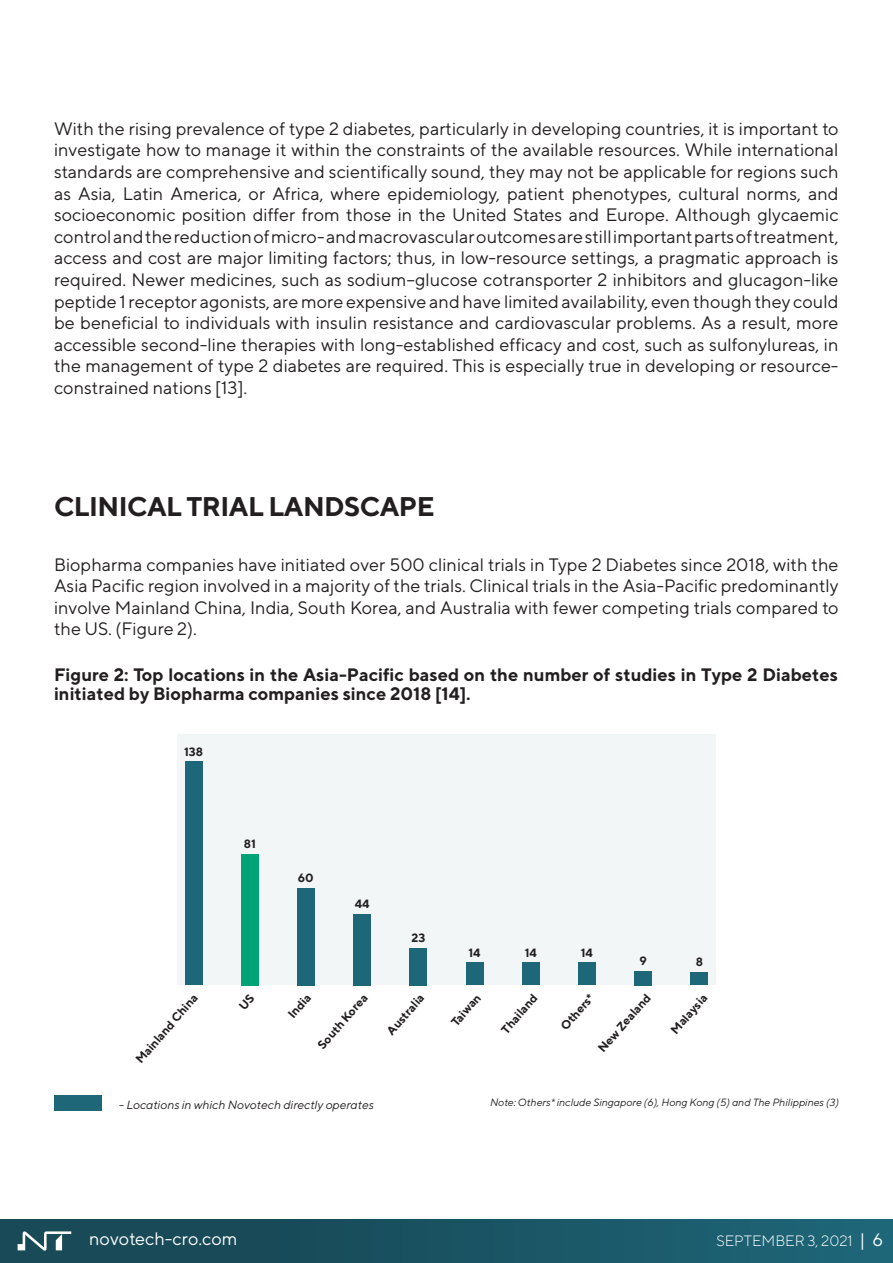
<style>
.page{position:relative;width:893px;height:1263px;background:#fff}
.page>*{position:absolute;margin:0;border:0;box-sizing:border-box;transform-origin:0 0}
.Section_Title{font:700 27px "TT Norms";letter-spacing:-.02em;color:#231f20}
.Section_Title-2{font:18px/21.6px "TT Norms";color:#231f20;text-align:justify}
.Section_Title-3{font:700 18px/18.9px "TT Norms";color:#231f20}
.t1{font:18px "TT Norms";color:#fff}
.t2{font:300 15px "TT Norms";color:#fff}
.Body_text{font:700 12px "TT Norms";color:#231f20}
.Body_text-2{font:italic 12px "TT Norms";color:#231f20}
.Body_text-3{font:italic 10.5px "TT Norms";color:#231f20}
.s1{font-weight:400;font-size:18px}
</style>
<div class="page">
<div style="left:0;top:1219px;width:893px;height:44px;background:linear-gradient(to right,#174451,#1d6476)"></div>
<svg style="left:18px;top:1231px;width:53px;height:19px"></svg>
<div style="left:177px;top:734px;width:539px;height:251px;background:#f3f6f7"></div>
<div style="left:54px;top:1095px;width:47px;height:16px;background:#1e6779"></div>
<div style="left:241px;top:854px;width:18px;height:131px;background:#00a376"></div>
<div style="left:691px;top:972px;width:17px;height:13px;background:#1e6779"></div>
<div style="left:634px;top:971px;width:18px;height:14px;background:#1e6779"></div>
<div style="left:578px;top:962px;width:18px;height:23px;background:#1e6779"></div>
<div style="left:522px;top:962px;width:18px;height:23px;background:#1e6779"></div>
<div style="left:466px;top:962px;width:17px;height:23px;background:#1e6779"></div>
<div style="left:410px;top:948px;width:17px;height:37px;background:#1e6779"></div>
<div style="left:353px;top:914px;width:18px;height:71px;background:#1e6779"></div>
<div style="left:297px;top:888px;width:18px;height:97px;background:#1e6779"></div>
<div style="left:185px;top:761px;width:17px;height:224px;background:#1e6779"></div>
<p class="Section_Title-2" style="left:54px;top:117px;width:786px">With the rising prevalence of type 2 diabetes, particularly in developing countries, it is important to investigate how to manage it within the constraints of the available resources. While international standards are comprehensive and scientifically sound, they may not be applicable for regions such as Asia, Latin America, or Africa, where epidemiology, patient phenotypes, cultural norms, and socioeconomic position differ from those in the United States and Europe. Although glycaemic control and the reduction of micro- and macrovascular outcomes are still important parts of treatment, access and cost are major limiting factors; thus, in low-resource settings, a pragmatic approach is required. Newer medicines, such as sodium–glucose cotransporter 2 inhibitors and glucagon-like peptide 1 receptor agonists, are more expensive and have limited availability, even though they could be beneficial to individuals with insulin resistance and cardiovascular problems. As a result, more accessible second-line therapies with long-established efficacy and cost, such as sulfonylureas, in the management of type 2 diabetes are required. This is especially true in developing or resource&shy;constrained nations [13].</p>
<p class="Section_Title" style="left:54px;top:489px;width:382px">CLINICAL TRIAL LANDSCAPE</p>
<p class="Section_Title-2" style="left:54px;top:553px;width:786px">Biopharma companies have initiated over 500 clinical trials in Type 2 Diabetes since 2018, with the Asia Pacific region involved in a majority of the trials. Clinical trials in the Asia-Pacific predominantly involve Mainland China, India, South Korea, and Australia with fewer competing trials compared to the US. (Figure 2).</p>
<p class="Section_Title-3" style="left:54px;top:665px;width:785px">Figure 2: Top locations in the Asia-Pacific based on the number of studies in Type 2 Diabetes initiated by Biopharma companies since 2018 [14].</p>
<p class="Body_text" style="left:184px;top:744px;width:21px">138</p>
<p class="Body_text" style="left:244px;top:836px;width:14px">81</p>
<p class="Body_text" style="left:298px;top:870px;width:17px">60</p>
<p class="Body_text" style="left:355px;top:896px;width:16px">44</p>
<p class="Body_text" style="left:411px;top:930px;width:15px">23</p>
<p class="Body_text" style="left:468px;top:945px;width:14px">14</p>
<p class="Body_text" style="left:525px;top:945px;width:14px">14</p>
<p class="Body_text" style="left:581px;top:945px;width:14px">14</p>
<p class="Body_text" style="left:639px;top:953px;width:9px">9</p>
<p class="Body_text" style="left:696px;top:954px;width:9px">8</p>
<p class="Body_text" style="left:383px;top:1028px;width:52px;rotate:-49deg">Australia</p>
<p class="Body_text" style="left:557px;top:1023px;width:45px;rotate:-49deg">Others*</p>
<p class="Body_text" style="left:132px;top:1057px;width:89px;rotate:-49deg">Mainland China</p>
<p class="Body_text" style="left:314px;top:1042px;width:71px;rotate:-49deg">South Korea</p>
<p class="Body_text" style="left:498px;top:1027px;width:50px;rotate:-49deg">Thailand</p>
<p class="Body_text" style="left:284px;top:1012px;width:30px;rotate:-49deg">India</p>
<p class="Body_text" style="left:448px;top:1019px;width:40px;rotate:-49deg">Taiwan</p>
<p class="Body_text" style="left:595px;top:1046px;width:75px;rotate:-49deg">New Zealand</p>
<p class="Body_text" style="left:667px;top:1027px;width:50px;rotate:-49deg">Malaysia</p>
<p class="Body_text-2" style="left:119px;top:1097px;width:256px">- Locations in which Novotech directly operates</p>
<p class="Body_text-3" style="left:490px;top:1096px;width:350px">Note: Others* include Singapore (6), Hong Kong (5) and The Philippines (3)</p>
<p class="t1" style="left:89px;top:1227px;width:150px">novotech-cro.com</p>
<p class="t2" style="left:716px;top:1231px;width:168px">SEPTEMBER 3, 2021 <span class="s1">| 6</span></p>
</div>
